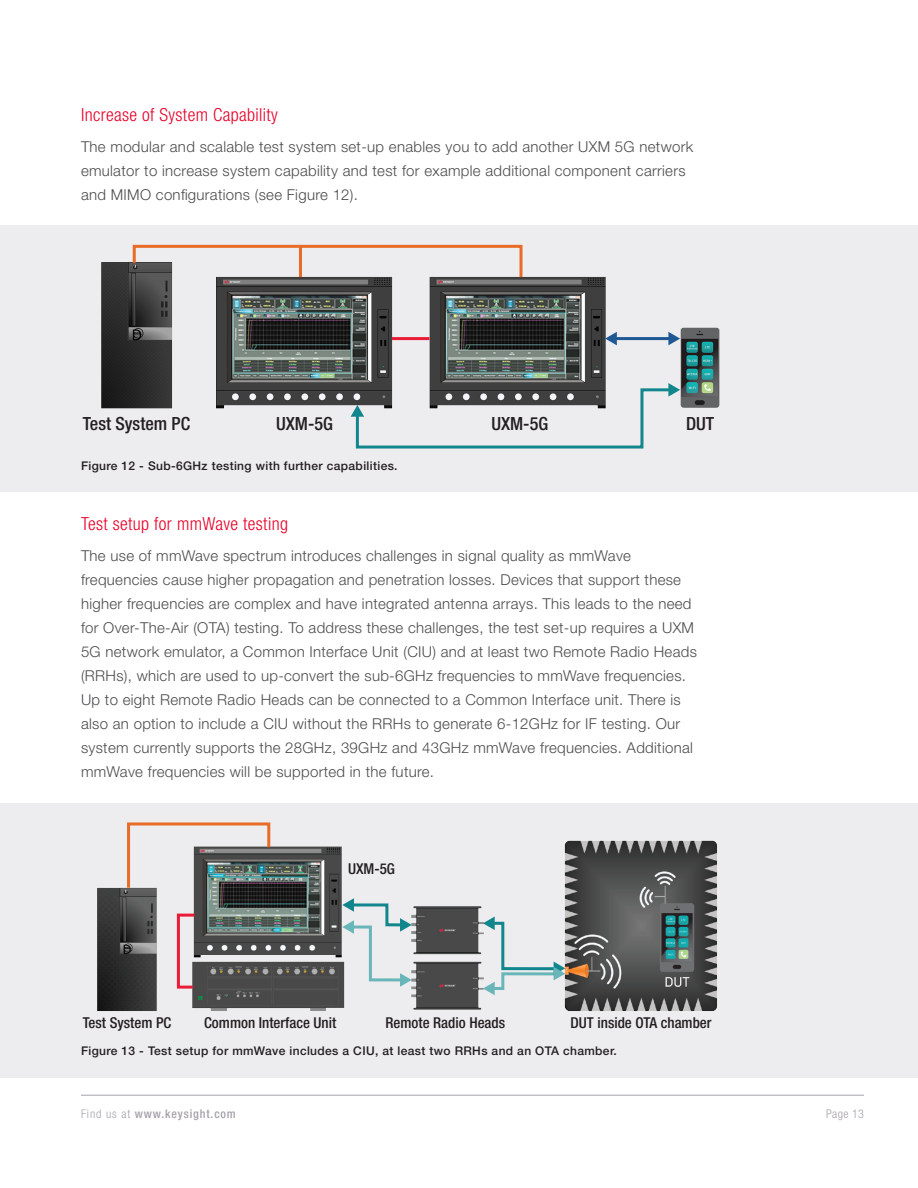
<style>
.page{position:relative;width:918px;height:1188px;background:#fff}
.page>*{position:absolute;margin:0;border:0;box-sizing:border-box;transform-origin:0 0}
.t1{font:500 condensed 18.15px "Helvetica Neue LT Std";color:#231f20}
.KT_-_Header_3{font:300 condensed 18px "Helvetica Neue LT Std";letter-spacing:.02em;color:#e90029}
.KT_-_Body_Text{font:300 15px/24px "Helvetica Neue LT Std";letter-spacing:.02em;color:#4b4c4d}
.t2{font:500 condensed 15px "Helvetica Neue LT Std";color:#231f20}
.KT_-_Figure_Captions{font:500 12px "Helvetica Neue LT Std";letter-spacing:.03em;color:#231f20}
.t3{font:500 condensed 12px "Helvetica Neue LT Std";letter-spacing:.07em;color:#a4a1a9}
.t4{font:300 condensed 12px "Helvetica Neue LT Std";letter-spacing:.03em;color:#a4a1a9}
.s1{font-weight:300}
</style>
<div class="page">
<hr style="left:81px;top:1095px;width:783px;height:1px;background:#a4a1a9">
<div style="left:0;top:225px;width:918px;height:267px;background:#edecee"></div>
<div style="left:0;top:803px;width:918px;height:274px;background:#edecee"></div>
<img style="left:101px;top:262px;width:619px;height:155px">
<svg style="left:131px;top:244px;width:393px;height:36px"></svg>
<hr style="left:612px;top:337px;width:60px;height:3px;background:#1f5894">
<hr style="left:392px;top:337px;width:37px;height:3px;background:#e91b36">
<svg style="left:605px;top:332px;width:12px;height:13px"></svg>
<svg style="left:668px;top:332px;width:12px;height:13px"></svg>
<svg style="left:351px;top:383px;width:329px;height:66px"></svg>
<hr style="left:299px;top:246px;width:3px;height:31px;background:#e86c27">
<img style="left:98px;top:840px;width:619px;height:171px">
<svg style="left:126px;top:822px;width:146px;height:69px"></svg>
<svg style="left:175px;top:912px;width:22px;height:78px"></svg>
<svg style="left:342px;top:898px;width:70px;height:89px"></svg>
<svg style="left:483px;top:917px;width:82px;height:78px"></svg>
<p class="KT_-_Header_3" style="left:81px;top:104px;width:198px">Increase of System Capability</p>
<p class="KT_-_Body_Text" style="left:81px;top:134px;width:614px">The modular and scalable test system set-up enables you to add another UXM 5G network emulator to increase system capability and test for example additional component carriers and MIMO configurations (see Figure 12).</p>
<p class="t1" style="left:83px;top:413px;width:109px">Test System PC</p>
<p class="t1" style="left:276px;top:413px;width:58px">UXM-5G</p>
<p class="t1" style="left:491px;top:413px;width:58px">UXM-5G</p>
<p class="t1" style="left:686px;top:413px;width:30px">DUT</p>
<p class="KT_-_Figure_Captions" style="left:81px;top:458px;width:318px">Figure 12 - Sub-6GHz testing with further capabilities.</p>
<p class="KT_-_Header_3" style="left:81px;top:514px;width:209px">Test setup for mmWave testing</p>
<p class="KT_-_Body_Text" style="left:81px;top:544px;width:617px">The use of mmWave spectrum introduces challenges in signal quality as mmWave frequencies cause higher propagation and penetration losses. Devices that support these higher frequencies are complex and have integrated antenna arrays. This leads to the need for Over-The-Air (OTA) testing. To address these challenges, the test set-up requires a UXM 5G network emulator, a Common Interface Unit (CIU) and at least two Remote Radio Heads (RRHs), which are used to up-convert the sub-6GHz frequencies to mmWave frequencies.<br>Up to eight Remote Radio Heads can be connected to a Common Interface unit. There is also an option to include a CIU without the RRHs to generate 6-12GHz for IF testing. Our system currently supports the 28GHz, 39GHz and 43GHz mmWave frequencies. Additional mmWave frequencies will be supported in the future.</p>
<p class="t2" style="left:348px;top:860px;width:48px">UXM-5G</p>
<p class="t2" style="left:83px;top:1013px;width:90px">Test System PC</p>
<p class="t2" style="left:204px;top:1013px;width:134px">Common Interface Unit</p>
<p class="t2" style="left:386px;top:1013px;width:121px">Remote Radio Heads</p>
<p class="t2" style="left:571px;top:1013px;width:143px">DUT inside OTA chamber</p>
<p class="KT_-_Figure_Captions" style="left:81px;top:1044px;width:537px">Figure 13 - Test setup for mmWave includes a CIU, at least two RRHs and an OTA chamber.</p>
<p class="t3" style="left:81px;top:1106px;width:156px"><span class="s1">Find us at</span> www.keysight.com</p>
<p class="t4" style="left:826px;top:1107px;width:39px">Page 13</p>
</div>
